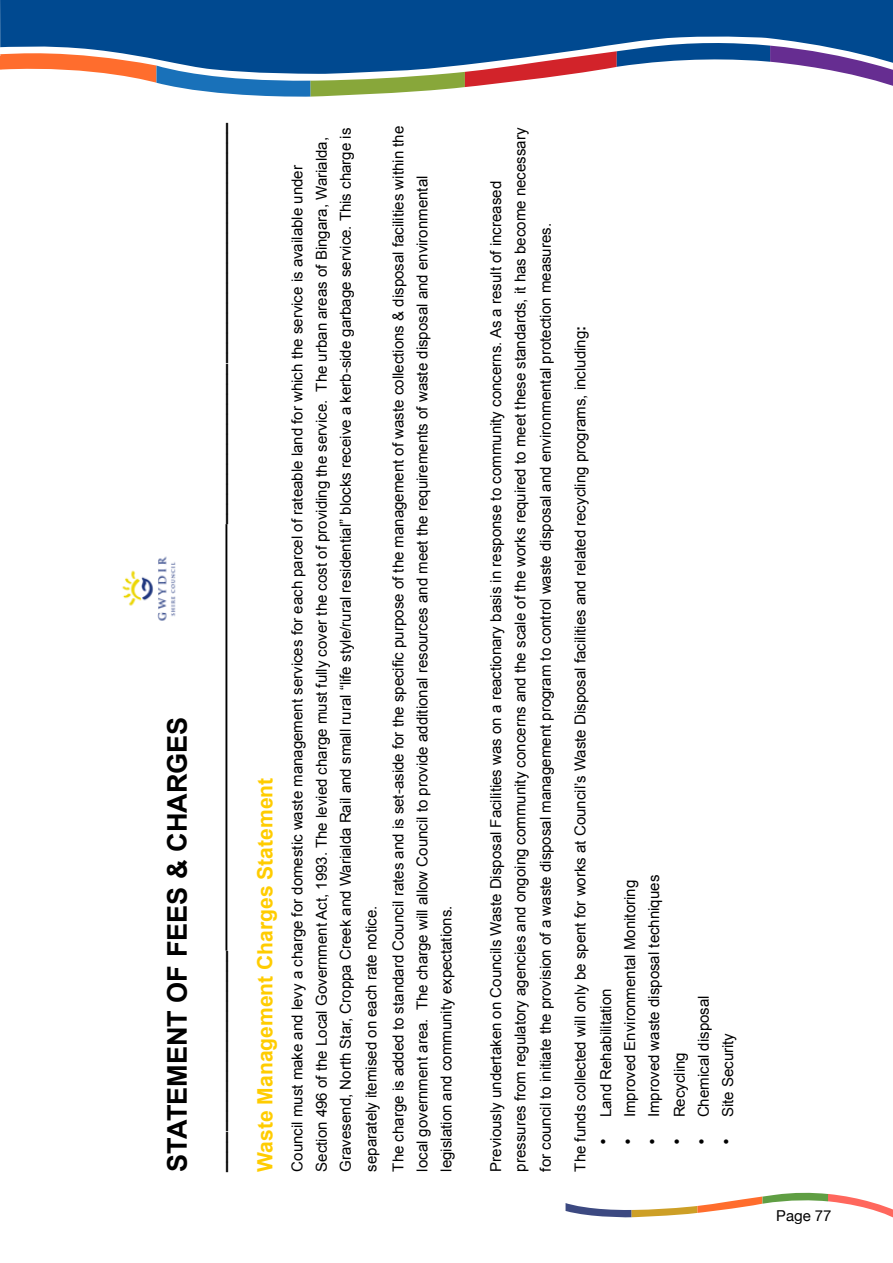
<style>
.page{position:relative;width:893px;height:1263px;background:#fff}
.page>*{position:absolute;margin:0;border:0;box-sizing:border-box;transform-origin:0 0}
.t1{font:700 27.15px "Arial";color:#000}
.t2{font:700 21px "Arial";color:#fc0}
.t3{font:700 18px "Arial";color:#000}
.t4{font:15px/24.2px "Arial";color:#000}
.t5{font:15px "Helvetica Neue";color:#000}
.s1{font-weight:700}
</style>
<div class="page">
<svg style="left:566px;top:1192px;width:327px;height:26px"></svg>
<svg style="left:0;top:0;width:893px;height:97px"></svg>
<hr style="left:225px;top:524px;width:2px;height:427px;background:#000">
<img style="left:122px;top:556px;width:54px;height:65px">
<h1 class="t1" style="left:159px;top:1171px;width:456px;rotate:-90deg">STATEMENT OF FEES &amp; CHARGES</h1>
<p class="t3" style="left:206px;top:524px;width:403px;rotate:-90deg">________________________________________</p>
<p class="t3" style="left:206px;top:1171px;width:223px;rotate:-90deg">______________________</p>
<h2 class="t2" style="left:251px;top:1171px;width:395px;rotate:-90deg">Waste Management Charges Statement</h2>
<p class="t4" style="left:285px;top:1171px;width:1045px;rotate:-90deg">Council must make and levy a charge for domestic waste management services for each parcel of rateable land for which the service is available under<br>Section 496 of the Local Government Act, 1993. The levied charge must fully cover the cost of providing the service. The urban areas of Bingara, Warialda,<br>Gravesend, North Star, Croppa Creek and Warialda Rail and small rural “life style/rural residential” blocks receive a kerb-side garbage service. This charge is</p>
<p class="t4" style="left:358px;top:1171px;width:1047px;line-height:27.2px;rotate:-90deg">separately itemised on each rate notice.<br>The charge is added to standard Council rates and is set-aside for the specific purpose of the management of waste collections &amp; disposal facilities within the</p>
<p class="t4" style="left:410px;top:1171px;width:997px;rotate:-90deg">local government area. The charge will allow Council to provide additional resources and meet the requirements of waste disposal and environmental legislation and community expectations.</p>
<p class="t4" style="left:484px;top:1171px;width:1045px;rotate:-90deg">Previously undertaken on Councils Waste Disposal Facilities was on a reactionary basis in response to community concerns. As a result of increased pressures from regulatory agencies and ongoing community concerns and the scale of the works required to meet these standards, it has become necessary</p>
<p class="t4" style="left:534px;top:1171px;width:950px;rotate:-90deg">for council to initiate the provision of a waste disposal management program to control waste disposal and environmental protection measures.</p>
<p class="t4" style="left:568px;top:1171px;width:847px;rotate:-90deg">The funds collected will only be spent for works at Council’s Waste Disposal facilities and related recycling programs, including<span class="s1">:</span></p>
<p class="t4" style="left:594px;top:1144px;width:157px;rotate:-90deg">• Land Rehabilitation</p>
<p class="t4" style="left:618px;top:1144px;width:266px;rotate:-90deg">• Improved Environmental Monitoring</p>
<p class="t4" style="left:642px;top:1144px;width:271px;rotate:-90deg">• Improved waste disposal techniques</p>
<p class="t4" style="left:668px;top:1144px;width:94px;rotate:-90deg">• Recycling</p>
<p class="t4" style="left:692px;top:1144px;width:151px;rotate:-90deg">• Chemical disposal</p>
<p class="t4" style="left:716px;top:1144px;width:113px;rotate:-90deg">• Site Security</p>
<p class="t5" style="left:776px;top:1204px;width:57px">Page 77</p>
</div>
